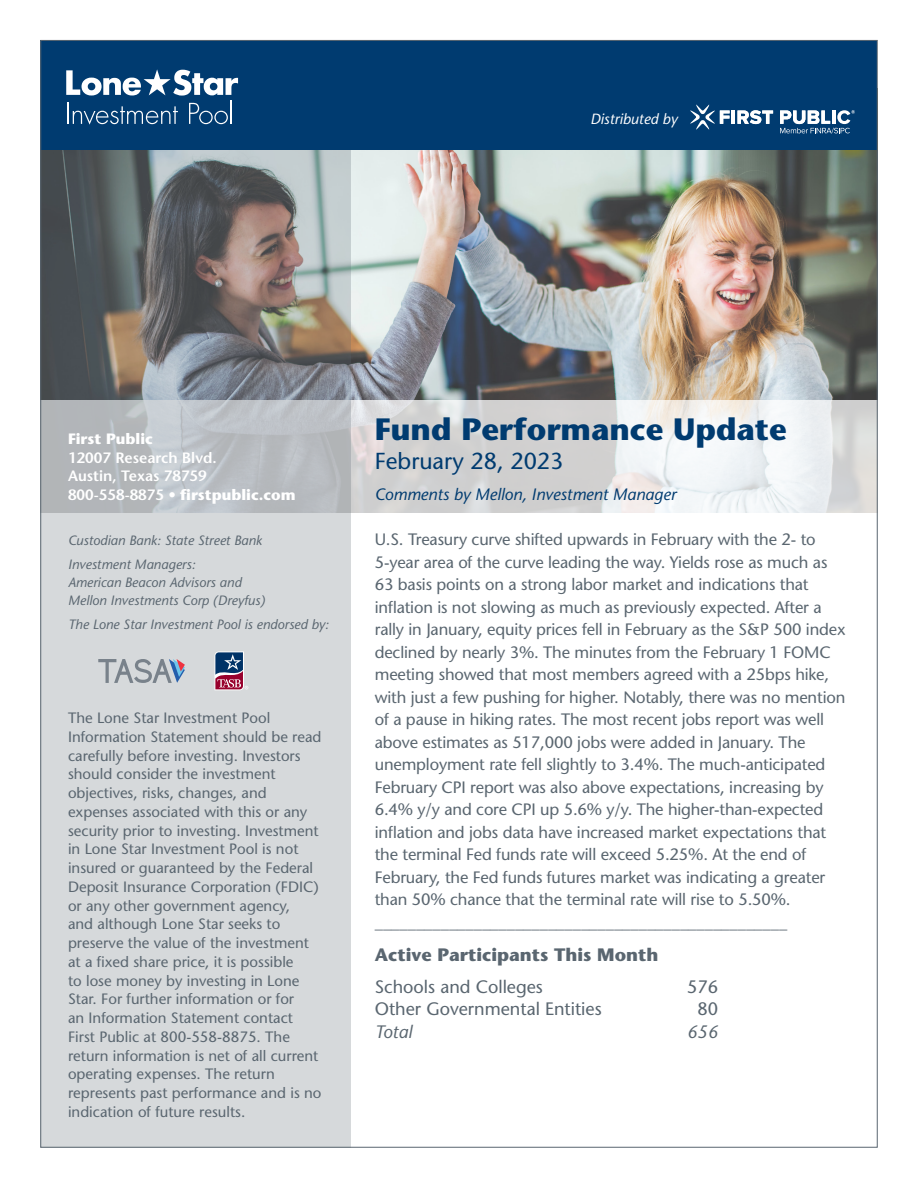
<style>
.page{position:relative;width:918px;height:1188px;background:#fff}
.page>*{position:absolute;margin:0;border:0;box-sizing:border-box;transform-origin:0 0}
.t1{font:700 30.9px "Stone Sans";color:#003b70}
.t2{font:23.1px "Stone Sans";color:#003b70}
.t3{font:18px "Stone Sans";color:#5a6670}
.t4{font:700 18px "Stone Sans";color:#5a6670}
.t5{font:italic 18px "Stone Sans";color:#5a6670}
.t6{font:16.5px/22.5px "Stone Sans";letter-spacing:-.01em;color:#5a6670}
.t7{font:italic 16.5px "Stone Sans";color:#003b70}
.t8{font:15px/18.8px "Stone Sans";color:#5a6670}
.t9{font:600 15px/18.8px "Stone Sans";color:#fff}
.t10{font:700 15px "Stone Sans";color:#fff}
.t11{font:italic 14.7px "Stone Sans";color:#fff}
.t12{font:italic 13.5px/24px "Stone Sans";color:#5a6670}
.s1{font-weight:700}
</style>
<div class="page">
<img style="left:351px;top:150px;width:525px;height:250px">
<svg style="left:351px;top:400px;width:525px;height:113px"></svg>
<svg style="left:40px;top:150px;width:311px;height:998px;background:#babcbe"></svg>
<div style="left:40px;top:40px;width:838px;height:110px;background:#003b70"></div>
<svg style="left:66px;top:69px;width:172px;height:56px"></svg>
<svg style="left:98px;top:659px;width:87px;height:24px;background:#aeb4bd"></svg>
<svg style="left:215px;top:651px;width:33px;height:39px"></svg>
<svg style="left:690px;top:104px;width:83px;height:26px"></svg>
<svg style="left:780px;top:110px;width:75px;height:23px"></svg>
<p class="t11" style="left:590px;top:110px;width:89px">Distributed by</p>
<p class="t10" style="left:68px;top:429px;width:86px">First Public</p>
<p class="t9" style="left:68px;top:448px;width:229px">12007 Research Blvd.<br>Austin, Texas 78759<br>800-558-8875 • <span class="s1">firstpublic.com</span></p>
<p class="t12" style="left:68px;top:528px;width:196px">Custodian Bank: State Street Bank<br>Investment Managers:</p>
<p class="t12" style="left:68px;top:573px;width:199px;line-height:18px">American Beacon Advisors and<br>Mellon Investments Corp (Dreyfus)</p>
<p class="t12" style="left:68px;top:612px;width:262px">The Lone Star Investment Pool is endorsed by:</p>
<p class="t8" style="left:68px;top:708px;width:255px">The Lone Star Investment Pool Information Statement should be read carefully before investing. Investors should consider the investment objectives, risks, changes, and expenses associated with this or any security prior to investing. Investment in Lone Star Investment Pool is not insured or guaranteed by the Federal Deposit Insurance Corporation (FDIC) or any other government agency,<br>and although Lone Star seeks to preserve the value of the investment at a fixed share price, it is possible<br>to lose money by investing in Lone Star. For further information or for<br>an Information Statement contact First Public at 800-558-8875. The return information is net of all current operating expenses. The return represents past performance and is no indication of future results.</p>
<p class="t1" style="left:375px;top:410px;width:413px">Fund Performance Update</p>
<p class="t2" style="left:375px;top:447px;width:190px">February 28, 2023</p>
<p class="t7" style="left:375px;top:484px;width:303px">Comments by Mellon, Investment Manager</p>
<p class="t6" style="left:375px;top:528px;width:472px">U.S. Treasury curve shifted upwards in February with the 2- to 5-year area of the curve leading the way. Yields rose as much as 63 basis points on a strong labor market and indications that inflation is not slowing as much as previously expected. After a rally in January, equity prices fell in February as the S&amp;P 500 index declined by nearly 3%. The minutes from the February 1 FOMC meeting showed that most members agreed with a 25bps hike, with just a few pushing for higher. Notably, there was no mention of a pause in hiking rates. The most recent jobs report was well above estimates as 517,000 jobs were added in January. The unemployment rate fell slightly to 3.4%. The much-anticipated February CPI report was also above expectations, increasing by 6.4% y/y and core CPI up 5.6% y/y. The higher-than-expected inflation and jobs data have increased market expectations that the terminal Fed funds rate will exceed 5.25%. At the end of February, the Fed funds futures market was indicating a greater than 50% chance that the terminal rate will rise to 5.50%.</p>
<p class="t6" style="left:375px;top:911px;width:414px">__________________________________________________</p>
<p class="t4" style="left:375px;top:944px;width:285px">Active Participants This Month</p>
<p class="t3" style="left:375px;top:975px;width:170px">Schools and Colleges</p>
<p class="t3" style="left:687px;top:975px;width:32px">576</p>
<p class="t3" style="left:375px;top:998px;width:228px">Other Governmental Entities</p>
<p class="t3" style="left:698px;top:998px;width:22px">80</p>
<p class="t5" style="left:375px;top:1020px;width:39px">Total</p>
<p class="t5" style="left:687px;top:1020px;width:32px">656</p>
</div>
